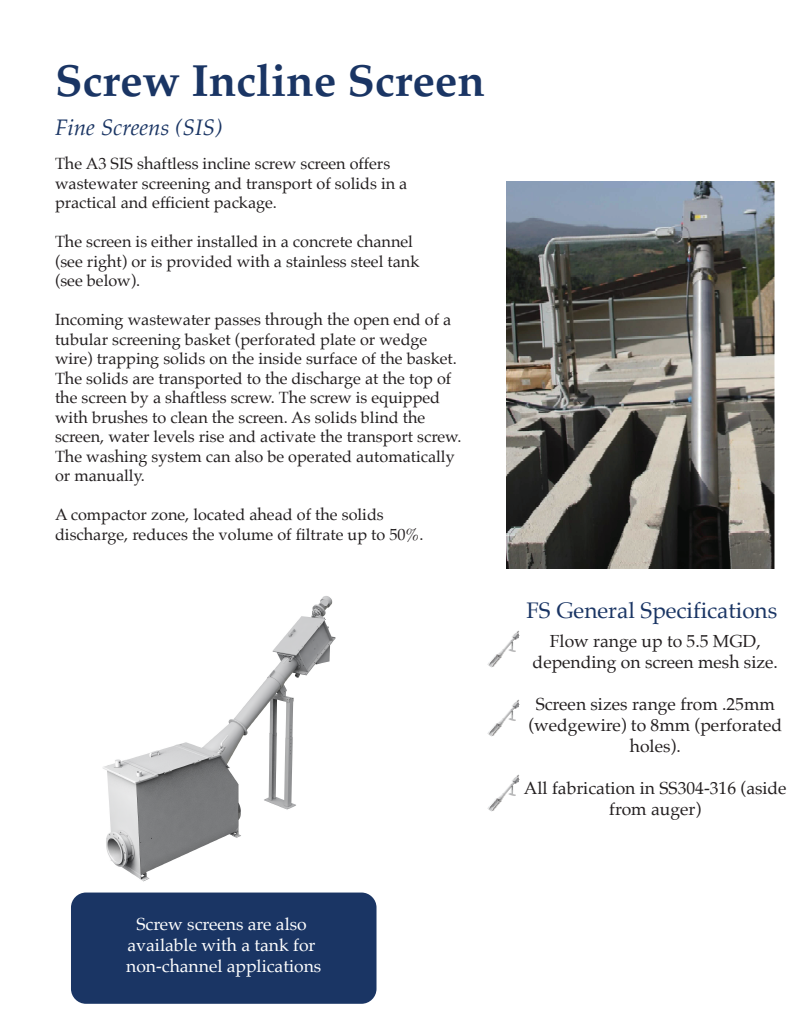
<style>
.page{position:relative;width:810px;height:1035px;background:#fff}
.page>*{position:absolute;margin:0;border:0;box-sizing:border-box;transform-origin:0 0}
.t1{font:700 45px "Palatino";color:#1a3564}
.t2{font:22.5px "Palatino";color:#1a3564}
.t3{font:italic 22.5px "Palatino";color:#1a3564}
.t4{font:17.5px/21px "Palatino";color:#231f20;text-align:center}
.t5{font:17.5px/21px "Palatino";color:#fff;text-align:center}
.t6{font:16.25px/19.5px "Palatino";color:#231f20}
</style>
<div class="page">
<img style="left:488px;top:630px;width:31px;height:38px">
<img style="left:506px;top:181px;width:268px;height:388px">
<div style="left:71px;top:893px;width:306px;height:111px;background:#1a3564;border-radius:15px"></div>
<img style="left:103px;top:596px;width:233px;height:286px">
<img style="left:488px;top:699px;width:31px;height:38px">
<img style="left:488px;top:774px;width:31px;height:38px">
<h1 class="t1" style="left:55px;top:43px;width:431px">Screw Incline Screen</h1>
<h2 class="t3" style="left:55px;top:108px;width:169px">Fine Screens (SIS)</h2>
<p class="t6" style="left:55px;top:154px;width:354px">The A3 SIS shaftless incline screw screen offers wastewater screening and transport of solids in a practical and efficient package.</p>
<p class="t6" style="left:55px;top:232px;width:366px">The screen is either installed in a concrete channel (see right) or is provided with a stainless steel tank (see below).</p>
<p class="t6" style="left:55px;top:310px;width:408px">Incoming wastewater passes through the open end of a tubular screening basket (perforated plate or wedge wire) trapping solids on the inside surface of the basket.<br>The solids are transported to the discharge at the top of the screen by a shaftless screw. The screw is equipped with brushes to clean the screen. As solids blind the screen, water levels rise and activate the transport screw.<br>The washing system can also be operated automatically or manually.</p>
<p class="t6" style="left:55px;top:505px;width:370px">A compactor zone, located ahead of the solids discharge, reduces the volume of filtrate up to 50%.</p>
<p class="t5" style="left:126px;top:914px;width:197px">Screw screens are also available with a tank for non-channel applications</p>
<h2 class="t2" style="left:526px;top:592px;width:252px">FS General Specifications</h2>
<p class="t4" style="left:533px;top:630px;width:247px">Flow range up to 5.5 MGD, depending on screen mesh size.</p>
<p class="t4" style="left:528px;top:693px;width:255px">Screen sizes range from .25mm (wedgewire) to 8mm (perforated holes).</p>
<p class="t4" style="left:524px;top:777px;width:264px">All fabrication in SS304-316 (aside from auger)</p>
</div>
